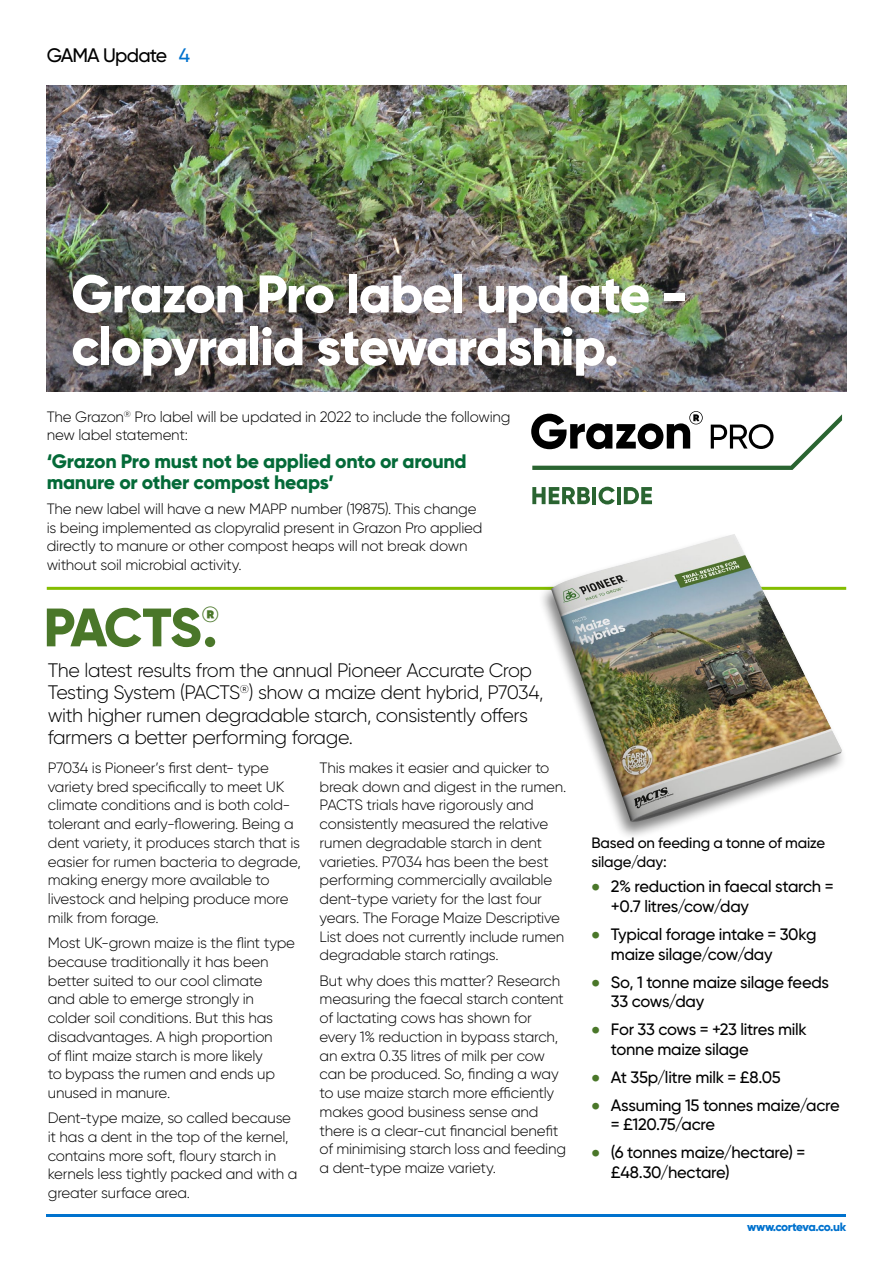
<style>
.page{position:relative;width:893px;height:1263px;background:#fff}
.page>*{position:absolute;margin:0;border:0;box-sizing:border-box;transform-origin:0 0}
.t1{font:800 54px "Gilroy";letter-spacing:-.045em;color:#4a7729}
.t2{font:800 52.8px/52.8px "Gilroy";letter-spacing:-.025em;color:#fff}
.t3{font:800 21.9px "Gilroy";color:#4a7729}
.t4{font:300 19.5px/22.5px "Gilroy";letter-spacing:-.025em;color:#000}
.t5{font:800 19.5px/21px "Gilroy";letter-spacing:-.02em;color:#046a38}
.t6{font:500 19.5px "Gilroy";letter-spacing:-.045em;color:#000}
.t7{font:500 16.5px/19.5px "Gilroy";letter-spacing:-.015em;color:#000}
.t8{font:300 15px/18.8px "Gilroy";letter-spacing:-.015em;color:#000}
.t9{font:500 15px/18.8px "Gilroy";letter-spacing:-.01em;color:#000}
.t10{font:800 12px "Gilroy";letter-spacing:-.04em;color:#0072ce}
.s1{color:#0072ce}
.s2{font-weight:800;font-size:22.5px;color:#4a7729}
</style>
<div class="page">
<img style="left:47px;top:85px;width:799px;height:306px">
<svg style="left:532px;top:487px;width:58px;height:17px"></svg>
<hr style="left:592px;top:487px;width:4px;height:17px;background:#2a6431">
<svg style="left:598px;top:487px;width:17px;height:17px"></svg>
<hr style="left:617px;top:487px;width:4px;height:17px;background:#2a6431">
<svg style="left:624px;top:487px;width:28px;height:17px"></svg>
<svg style="left:531px;top:411px;width:311px;height:59px"></svg>
<hr style="left:47px;top:587px;width:799px;height:3px;background:#84bd00">
<hr style="left:47px;top:1214px;width:799px;height:2px;background:#0072ce">
<div style="left:537px;top:533px;width:311px;height:308px;background:#000;opacity:.5"></div>
<img style="left:551px;top:534px;width:291px;height:288px">
<h3 class="t6" style="left:47px;top:43px;width:145px">GAMA Update <span class="s1">4</span></h3>
<h2 class="t2" style="left:71px;top:267px;width:618px">Grazon Pro label update - clopyralid stewardship.</h2>
<p class="t8" style="left:47px;top:407px;width:465px">The Grazon<sup>®</sup> Pro label will be updated in 2022 to include the following new label statement:</p>
<h3 class="t5" style="left:47px;top:450px;width:421px">‘Grazon Pro must not be applied onto or around manure or other compost heaps’</h3>
<p class="t8" style="left:47px;top:499px;width:437px">The new label will have a new MAPP number (19875). This change is being implemented as clopyralid present in Grazon Pro applied directly to manure or other compost heaps will not break down without soil microbial activity.</p>
<h3 class="t3" style="left:202px;top:600px;width:19px">®</h3>
<h1 class="t1" style="left:44px;top:593px;width:176px">PACTS.</h1>
<h3 class="t4" style="left:48px;top:658px;width:497px">The latest results from the annual Pioneer Accurate Crop Testing System (PACTS<sup>®</sup>) show a maize dent hybrid, P7034, with higher rumen degradable starch, consistently offers farmers a better performing forage.</h3>
<p class="t8" style="left:48px;top:758px;width:254px">P7034 is Pioneer’s first dent- type variety bred specifically to meet UK climate conditions and is both cold&shy;tolerant and early-flowering. Being a dent variety, it produces starch that is easier for rumen bacteria to degrade, making energy more available to livestock and helping produce more milk from forage.</p>
<p class="t8" style="left:48px;top:933px;width:249px">Most UK-grown maize is the flint type because traditionally it has been better suited to our cool climate<br>and able to emerge strongly in colder soil conditions. But this has disadvantages. A high proportion<br>of flint maize starch is more likely<br>to bypass the rumen and ends up unused in manure.</p>
<p class="t8" style="left:48px;top:1108px;width:251px">Dent-type maize, so called because it has a dent in the top of the kernel, contains more soft, floury starch in kernels less tightly packed and with a greater surface area.</p>
<p class="t8" style="left:320px;top:758px;width:248px">This makes it easier and quicker to break down and digest in the rumen.<br>PACTS trials have rigorously and consistently measured the relative rumen degradable starch in dent varieties. P7034 has been the best performing commercially available dent-type variety for the last four years. The Forage Maize Descriptive List does not currently include rumen degradable starch ratings.</p>
<p class="t8" style="left:320px;top:971px;width:248px">But why does this matter? Research measuring the faecal starch content of lactating cows has shown for every 1% reduction in bypass starch, an extra 0.35 litres of milk per cow can be produced. So, finding a way to use maize starch more efficiently makes good business sense and there is a clear-cut financial benefit of minimising starch loss and feeding a dent-type maize variety.</p>
<p class="t9" style="left:591px;top:833px;width:235px">Based on feeding a tonne of maize silage/day:</p>
<p class="t7" style="left:611px;top:877px;width:224px;text-indent:-20px"><span class="s2">•</span> 2% reduction in faecal starch = +0.7 litres/cow/day</p>
<p class="t7" style="left:611px;top:924px;width:207px;text-indent:-20px"><span class="s2">•</span> Typical forage intake = 30kg maize silage/cow/day</p>
<p class="t7" style="left:611px;top:972px;width:220px;text-indent:-20px"><span class="s2">•</span> So, 1 tonne maize silage feeds<br>33 cows/day</p>
<p class="t7" style="left:611px;top:1019px;width:197px;text-indent:-20px"><span class="s2">•</span> For 33 cows = +23 litres milk tonne maize silage</p>
<p class="t7" style="left:591px;top:1067px;width:191px"><span class="s2">•</span> At 35p/litre milk = £8.05</p>
<p class="t7" style="left:611px;top:1095px;width:230px;text-indent:-20px"><span class="s2">•</span> Assuming 15 tonnes maize/acre = £120.75/acre</p>
<p class="t7" style="left:611px;top:1142px;width:196px;text-indent:-20px"><span class="s2">•</span> (6 tonnes maize/hectare) = £48.30/hectare)</p>
<p class="t10" style="left:747px;top:1219px;width:100px">www.corteva.co.uk</p>
</div>
